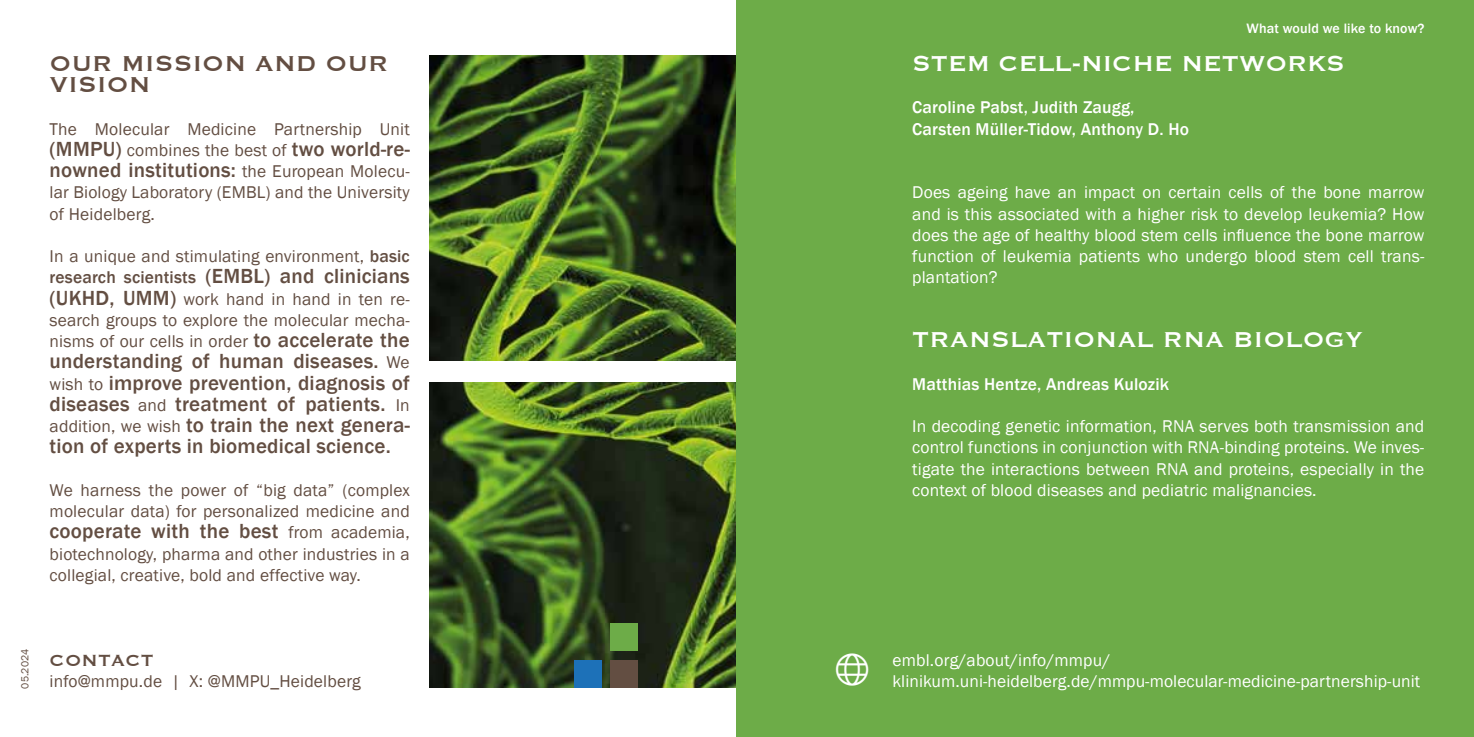
<style>
.page{position:relative;width:1474px;height:737px;background:#fff}
.page>*{position:absolute;margin:0;border:0;box-sizing:border-box;transform-origin:0 0}
.t1{font:28px "Copperplate";letter-spacing:.01em;color:#fff}
.t2{font:28px/21.2px "Copperplate";letter-spacing:.01em;color:#634e42}
.t3{font:500 21px/21.2px "Franklin Gothic";letter-spacing:.01em;color:#634e42}
.t4{font:21px "Copperplate";letter-spacing:.01em;color:#634e42}
.t5{font:17.5px/21.2px "Franklin Gothic";letter-spacing:.01em;color:#fff;text-align:justify}
.t6{font:17.5px/21.2px "Franklin Gothic";letter-spacing:.01em;color:#634e42}
.t7{font:500 17.5px/21.2px "Franklin Gothic";letter-spacing:.01em;color:#fff}
.t8{font:500 14px "Franklin Gothic";letter-spacing:.01em;color:#fff}
.t9{font:10.5px "Franklin Gothic";letter-spacing:.005em;color:#634e42}
.s1{font-weight:400;font-size:17.5px}
.s2{font-weight:500}
.s3{font-size:17.5px}
.s4{font-weight:500;font-size:21px}
</style>
<div class="page">
<img style="left:430px;top:56px;width:307px;height:304px">
<img style="left:430px;top:383px;width:307px;height:304px">
<div style="left:737px;top:0;width:736px;height:737px;background:#6dac48"></div>
<div style="left:610px;top:624px;width:27px;height:26px;background:#6dac48"></div>
<div style="left:610px;top:660px;width:27px;height:27px;background:#634e42"></div>
<div style="left:574px;top:660px;width:27px;height:27px;background:#1d71b8"></div>
<h1 class="t2" style="left:50px;top:51px;width:340px">OUR MISSION AND OUR<br>VISION</h1>
<p class="t6" style="left:50px;top:119px;width:361px">The Molecular Medicine Partnership Unit</p>
<p class="t3" style="left:50px;top:138px;width:361px">(MMPU) <span class="s1">combines the best of</span> two world-re&shy;nowned institutions: <span class="s1">the European Molecu-</span></p>
<p class="t6" style="left:50px;top:182px;width:361px">lar Biology Laboratory (EMBL) and the University of Heidelberg.</p>
<p class="t6" style="left:50px;top:246px;width:361px">In a unique and stimulating environment, <span class="s2">basic</span></p>
<p class="t3" style="left:50px;top:266px;width:362px"><span class="s3">research scientists</span> (EMBL) and clinicians</p>
<p class="t6" style="left:50px;top:289px;width:362px;text-align:justify"><span class="s4">(UKHD, UMM)</span> work hand in hand in ten re&shy;search groups to explore the molecular mecha&shy;nisms of our cells in order <span class="s4">to accelerate the</span></p>
<p class="t3" style="left:50px;top:351px;width:362px;text-align:justify">understanding of human diseases. <span class="s1">We wish to</span> improve prevention, diagnosis of diseases <span class="s1">and</span> treatment of patients. <span class="s1">In addition, we wish</span> to train the next genera&shy;tion of experts in biomedical science.</p>
<p class="t6" style="left:50px;top:480px;width:362px">We harness the power of “big data” (complex molecular data) for personalized medicine and</p>
<p class="t3" style="left:50px;top:521px;width:361px">cooperate with the best <span class="s1">from academia,</span></p>
<p class="t6" style="left:50px;top:543px;width:361px">biotechnology, pharma and other industries in a collegial, creative, bold and effective way.</p>
<p class="t9" style="left:18px;top:688px;width:41px;rotate:-90deg">05.2024</p>
<p class="t4" style="left:50px;top:646px;width:105px">CONTACT</p>
<p class="t6" style="left:50px;top:671px;width:313px">info@mmpu.de | X: @MMPU_Heidelberg</p>
<p class="t8" style="left:1246px;top:19px;width:179px">What would we like to know?</p>
<h1 class="t1" style="left:912px;top:45px;width:434px">STEM CELL-NICHE NETWORKS</h1>
<p class="t7" style="left:912px;top:97px;width:278px">Caroline Pabst, Judith Zaugg,<br>Carsten Müller-Tidow, Anthony D. Ho</p>
<p class="t5" style="left:912px;top:182px;width:513px">Does ageing have an impact on certain cells of the bone marrow and is this associated with a higher risk to develop leukemia? How does the age of healthy blood stem cells influence the bone marrow function of leukemia patients who undergo blood stem cell trans&shy;plantation?</p>
<h1 class="t1" style="left:912px;top:321px;width:452px">TRANSLATIONAL RNA BIOLOGY</h1>
<p class="t7" style="left:912px;top:373px;width:258px">Matthias Hentze, Andreas Kulozik</p>
<p class="t5" style="left:912px;top:416px;width:513px">In decoding genetic information, RNA serves both transmission and control functions in conjunction with RNA-binding proteins. We inves&shy;tigate the interactions between RNA and proteins, especially in the context of blood diseases and pediatric malignancies.</p>
<p class="t5" style="left:892px;top:650px;width:529px">embl.org/about/info/mmpu/ klinikum.uni-heidelberg.de/mmpu-molecular-medicine-partnership-unit</p>
</div>
